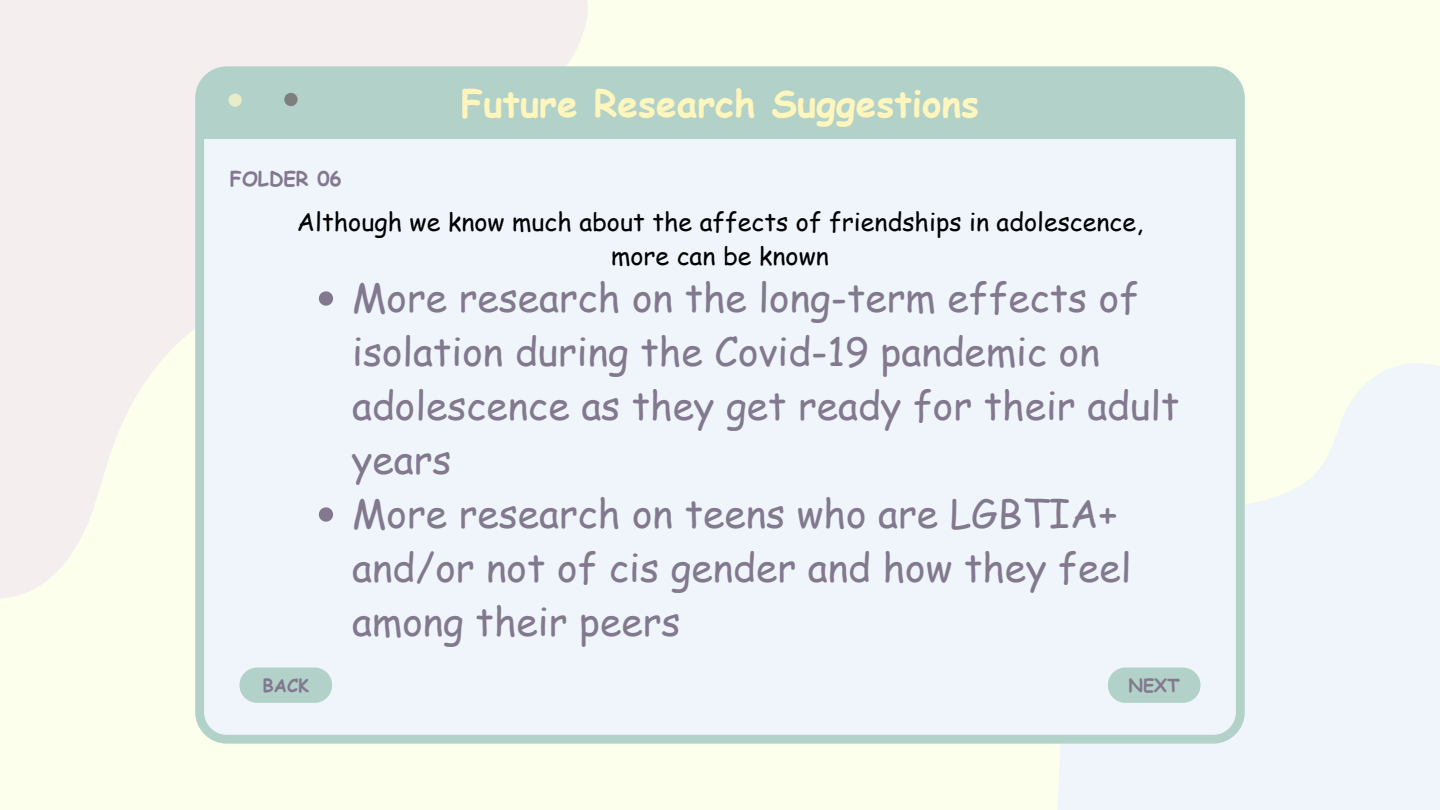
<style>
.page{position:relative;width:1440px;height:810px;background:#fcffeb}
.page>*{position:absolute;margin:0;border:0;box-sizing:border-box;transform-origin:0 0}
.t1{font:39px/54px "Comic Sans MS";color:#82798f}
.t2{font:700 37px "Comic Sans MS";color:#fff6be}
.t3{font:25px/34.5px "Comic Sans MS";color:#000;text-align:center}
.t4{font:700 20px "Comic Sans MS";color:#82798f}
.t5{font:700 18px "Comic Sans MS";color:#82798f}
</style>
<div class="page">
<svg style="left:1058px;top:244px;width:382px;height:566px;fill:#eff5fa"></svg>
<svg style="left:0;top:0;width:588px;height:598px;fill:#f4eeef"></svg>
<div style="left:195px;top:66px;width:1049px;height:678px;background:#b2d2c9;border-radius:31px"></div>
<div style="left:204px;top:139px;width:1032px;height:596px;background:#eff5fa"></div>
<div style="left:228px;top:94px;width:14px;height:13px;background:#e7edc8;border-radius:50%"></div>
<div style="left:284px;top:93px;width:14px;height:13px;background:#7e7e7e;border-radius:50%"></div>
<svg style="left:1108px;top:668px;width:93px;height:35px"></svg>
<svg style="left:239px;top:668px;width:93px;height:35px"></svg>
<svg style="left:319px;top:291px;width:14px;height:15px"></svg>
<svg style="left:319px;top:507px;width:14px;height:15px"></svg>
<p class="t4" style="left:230px;top:164px;width:113px">FOLDER 06</p>
<p class="t2" style="left:461px;top:76px;width:520px">Future Research Suggestions</p>
<h3 class="t3" style="left:297px;top:203px;width:847px">Although we know much about the affects of friendships in adolescence, more can be known</h3>
<p class="t1" style="left:352px;top:270px;width:829px">More research on the long-term effects of isolation during the Covid-19 pandemic on adolescence as they get ready for their adult years</p>
<p class="t1" style="left:352px;top:486px;width:781px">More research on teens who are LGBTIA+ and/or not of cis gender and how they feel among their peers</p>
<h1 class="t5" style="left:263px;top:672px;width:48px">BACK</h1>
<p class="t5" style="left:1128px;top:672px;width:53px">NEXT</p>
</div>
